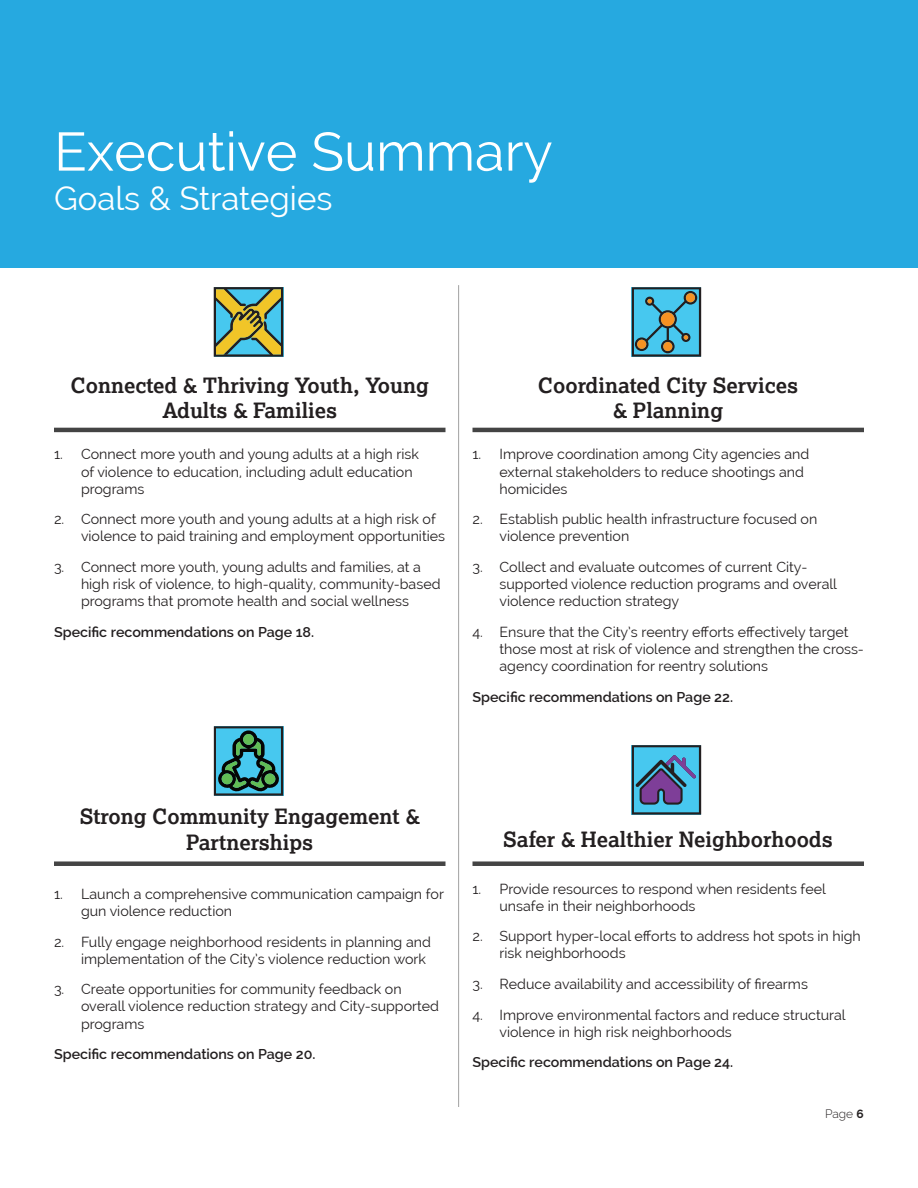
<style>
.page{position:relative;width:918px;height:1188px;background:#fff}
.page>*{position:absolute;margin:0;border:0;box-sizing:border-box;transform-origin:0 0}
.t1{font:54px "Raleway";color:#fff}
.t2{font:33px "Raleway";color:#fff}
.t3{font:700 21px/25.2px "Lexia";color:#231f20;text-align:center}
.t4{font:14.25px/17.1px "Raleway";color:#231f20}
.t5{font:600 14.25px "Raleway";color:#231f20}
.t6{font:300 12px "Raleway";color:#231f20}
.s1{font-weight:700}
</style>
<div class="page">
<div style="left:0;top:0;width:918px;height:268px;background:#26a9e0"></div>
<div style="left:54px;top:861px;width:392px;height:5px;background:#444"></div>
<hr style="left:54px;top:428px;width:392px;height:4px;background:#444">
<hr style="left:472px;top:428px;width:392px;height:4px;background:#444">
<div style="left:472px;top:861px;width:392px;height:5px;background:#444"></div>
<hr style="left:458px;top:285px;width:1px;height:822px;background:#a1a1a1">
<svg style="left:214px;top:287px;width:69px;height:70px;background:#79976d"></svg>
<svg style="left:214px;top:726px;width:69px;height:70px;background:#358186"></svg>
<svg style="left:632px;top:287px;width:69px;height:70px;background:#4b9bad"></svg>
<svg style="left:632px;top:745px;width:69px;height:70px;background:#4884ac"></svg>
<p class="t1" style="left:54px;top:120px;width:500px">Executive Summary</p>
<p class="t2" style="left:54px;top:179px;width:280px">Goals &amp; Strategies</p>
<p class="t3" style="left:71px;top:372px;width:360px">Connected &amp; Thriving Youth, Young<br>Adults &amp; Families</p>
<p class="t3" style="left:538px;top:372px;width:262px">Coordinated City Services &amp; Planning</p>
<p class="t4" style="left:81px;top:446px;width:339px;text-indent:-27px">1. Connect more youth and young adults at a high risk of violence to education, including adult education programs</p>
<p class="t4" style="left:81px;top:511px;width:366px;text-indent:-27px">2. Connect more youth and young adults at a high risk of violence to paid training and employment opportunities</p>
<p class="t4" style="left:81px;top:558px;width:361px;text-indent:-27px">3. Connect more youth, young adults and families, at a high risk of violence, to high-quality, community-based programs that promote health and social wellness</p>
<p class="t5" style="left:54px;top:624px;width:262px">Specific recommendations on Page 18.</p>
<p class="t4" style="left:500px;top:446px;width:311px;text-indent:-27px">1. Improve coordination among City agencies and external stakeholders to reduce shootings and homicides</p>
<p class="t4" style="left:500px;top:511px;width:319px;text-indent:-27px">2. Establish public health infrastructure focused on violence prevention</p>
<p class="t4" style="left:500px;top:558px;width:339px;text-indent:-27px">3. Collect and evaluate outcomes of current City&shy;supported violence reduction programs and overall violence reduction strategy</p>
<p class="t4" style="left:500px;top:623px;width:366px;text-indent:-27px">4. Ensure that the City’s reentry efforts effectively target those most at risk of violence and strengthen the cross&shy;agency coordination for reentry solutions</p>
<p class="t5" style="left:472px;top:688px;width:262px">Specific recommendations on Page 22.</p>
<p class="t3" style="left:80px;top:804px;width:341px">Strong Community Engagement &amp;<br>Partnerships</p>
<p class="t4" style="left:81px;top:885px;width:365px;text-indent:-27px">1. Launch a comprehensive communication campaign for gun violence reduction</p>
<p class="t4" style="left:81px;top:933px;width:351px;text-indent:-27px">2. Fully engage neighborhood residents in planning and implementation of the City’s violence reduction work</p>
<p class="t4" style="left:81px;top:981px;width:360px;text-indent:-27px">3. Create opportunities for community feedback on overall violence reduction strategy and City-supported programs</p>
<p class="t5" style="left:54px;top:1046px;width:263px">Specific recommendations on Page 20.</p>
<p class="t3" style="left:503px;top:826px;width:331px">Safer &amp; Healthier Neighborhoods</p>
<p class="t4" style="left:500px;top:880px;width:328px;text-indent:-27px">1. Provide resources to respond when residents feel unsafe in their neighborhoods</p>
<p class="t4" style="left:500px;top:928px;width:363px;text-indent:-27px">2. Support hyper-local efforts to address hot spots in high risk neighborhoods</p>
<p class="t4" style="left:472px;top:975px;width:337px">3. Reduce availability and accessibility of firearms</p>
<p class="t4" style="left:500px;top:1006px;width:348px;text-indent:-27px">4. Improve environmental factors and reduce structural violence in high risk neighborhoods</p>
<p class="t5" style="left:472px;top:1054px;width:262px">Specific recommendations on Page 24.</p>
<p class="t6" style="left:825px;top:1107px;width:40px">Page <span class="s1">6</span></p>
</div>
